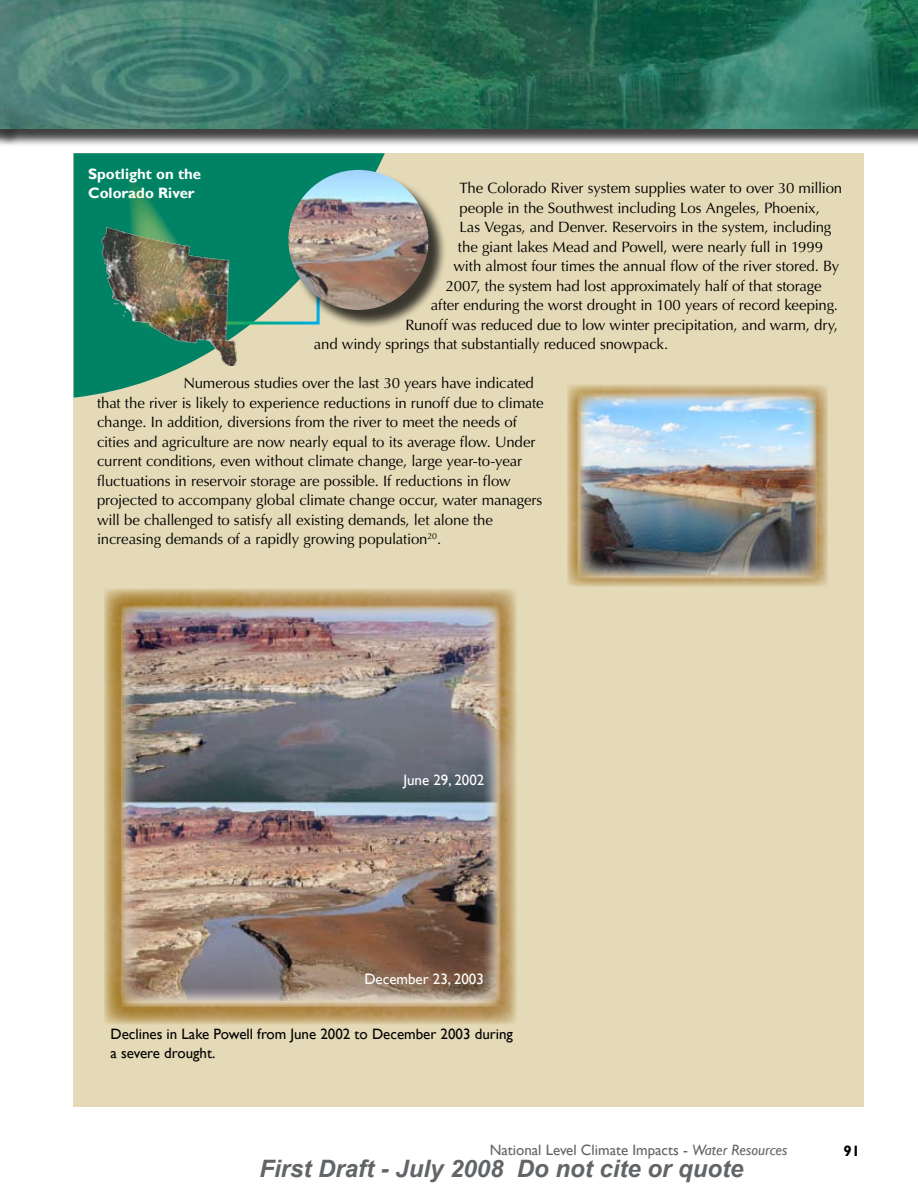
<style>
.page{position:relative;width:918px;height:1188px;background:#fff}
.page>*{position:absolute;margin:0;border:0;box-sizing:border-box;transform-origin:0 0}
.t1{font:italic 700 24px "Arial";color:#626567}
.t2{font:15px/19.5px "Optima";letter-spacing:-.01em;color:#000}
.t3{font:15px/18.8px "Gill Sans";color:#000}
.t4{font:15px "Gill Sans";color:#636467}
.t5{font:700 15px/18.8px "Gill Sans";color:#fff}
.t6{font:15px "Gill Sans";color:#fff}
.t7{font:700 15px "Gill Sans";color:#000}
.s1{font-style:italic}
</style>
<div class="page">
<div style="left:0;top:2px;width:918px;height:146px;background:#000;opacity:.75"></div>
<img style="left:0;top:0;width:918px;height:129px">
<div style="left:74px;top:154px;width:790px;height:953px;background:#e5dab7"></div>
<svg style="left:74px;top:153px;width:311px;height:245px"></svg>
<img style="left:98px;top:223px;width:144px;height:143px">
<div style="left:291px;top:172px;width:156px;height:157px;background:#000;opacity:.75"></div>
<img style="left:288px;top:170px;width:140px;height:140px;border-radius:70px">
<img style="left:126px;top:162px;width:195px;height:170px">
<img style="left:104px;top:589px;width:413px;height:435px">
<svg style="left:121px;top:606px;width:379px;height:401px;background:#c7ac80"></svg>
<img style="left:122px;top:607px;width:376px;height:394px">
<img style="left:567px;top:385px;width:261px;height:201px">
<svg style="left:577px;top:393px;width:240px;height:186px;background:#c6ae82"></svg>
<img style="left:580px;top:396px;width:236px;height:179px">
<p class="t5" style="left:88px;top:165px;width:115px">Spotlight on the<br>Colorado River</p>
<p class="t2" style="left:459px;top:179px;width:384px">The Colorado River system supplies water to over 30 million</p>
<p class="t2" style="left:459px;top:198px;width:362px">people in the Southwest including Los Angeles, Phoenix,</p>
<p class="t2" style="left:459px;top:218px;width:374px">Las Vegas, and Denver. Reservoirs in the system, including</p>
<p class="t2" style="left:458px;top:237px;width:367px">the giant lakes Mead and Powell, were nearly full in 1999</p>
<p class="t2" style="left:453px;top:257px;width:388px">with almost four times the annual flow of the river stored. By</p>
<p class="t2" style="left:446px;top:276px;width:377px">2007, the system had lost approximately half of that storage</p>
<p class="t2" style="left:431px;top:296px;width:409px">after enduring the worst drought in 100 years of record keeping.</p>
<p class="t2" style="left:405px;top:315px;width:434px">Runoff was reduced due to low winter precipitation, and warm, dry,</p>
<p class="t2" style="left:314px;top:335px;width:356px">and windy springs that substantially reduced snowpack.</p>
<p class="t2" style="left:97px;top:374px;width:448px;text-indent:86px">Numerous studies over the last 30 years have indicated that the river is likely to experience reductions in runoff due to climate change. In addition, diversions from the river to meet the needs of cities and agriculture are now nearly equal to its average flow. Under current conditions, even without climate change, large year-to-year fluctuations in reservoir storage are possible. If reductions in flow projected to accompany global climate change occur, water managers will be challenged to satisfy all existing demands, let alone the increasing demands of a rapidly growing population<sup>20</sup>.</p>
<p class="t6" style="left:404px;top:771px;width:82px">June 29, 2002</p>
<p class="t6" style="left:364px;top:970px;width:121px">December 23, 2003</p>
<p class="t3" style="left:110px;top:1025px;width:404px">Declines in Lake Powell from June 2002 to December 2003 during a severe drought.</p>
<p class="t4" style="left:490px;top:1141px;width:299px">National Level Climate Impacts - <span class="s1">Water Resources</span></p>
<p class="t7" style="left:843px;top:1142px;width:18px">91</p>
<h1 class="t1" style="left:259px;top:1153px;width:486px">First Draft - July 2008 Do not cite or quote</h1>
</div>
